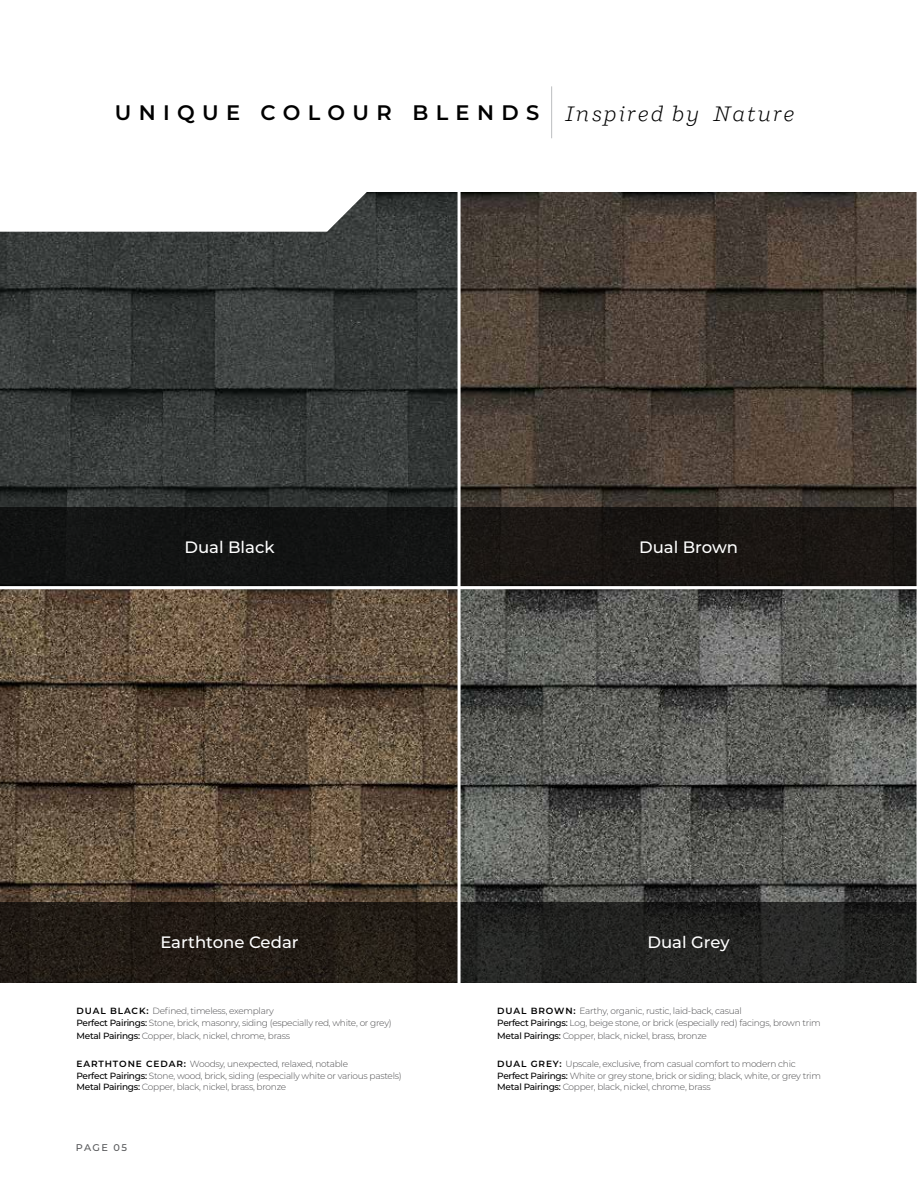
<style>
.page{position:relative;width:918px;height:1188px;background:#fff}
.page>*{position:absolute;margin:0;border:0;box-sizing:border-box;transform-origin:0 0}
.t1{font:600 21px "Montserrat";letter-spacing:.35em;color:#000}
.t2{font:500 16.5px "Montserrat";color:#fff}
.t3{font:500 9.75px "Montserrat";letter-spacing:.145em;color:#58595b}
.t4{font:300 9px/11.2px "Montserrat";letter-spacing:-.03em;color:#4d4d4f}
.s1{font-family:"Ulises";font-weight:300;font-style:italic}
.s2{font-weight:600;color:#000}
.s3{font-weight:500;color:#000}
</style>
<div class="page">
<hr style="left:551px;top:86px;width:1px;height:52px;background:#bcbec0">
<img style="left:0;top:192px;width:917px;height:710px">
<div style="left:0;top:507px;width:918px;height:81px;background:#151513"></div>
<svg style="left:0;top:902px;width:917px;height:81px;background:#221f1b"></svg>
<hr style="left:0;top:586px;width:918px;height:3px;background:#fff">
<hr style="left:917px;top:189px;width:1px;height:797px;background:#fff">
<hr style="left:458px;top:189px;width:3px;height:797px;background:#fff">
<svg style="left:0;top:192px;width:368px;height:40px"></svg>
<h1 class="t1" style="left:115px;top:98px;width:681px">UNIQUE COLOUR BLENDS <span class="s1">Inspired by Nature</span></h1>
<h2 class="t2" style="left:184px;top:536px;width:92px">Dual Black</h2>
<h2 class="t2" style="left:639px;top:536px;width:101px">Dual Brown</h2>
<h2 class="t2" style="left:160px;top:931px;width:140px">Earthtone Cedar</h2>
<p class="t4" style="left:77px;top:1005px;width:317px"><span class="s2">DUAL BLACK:</span> Defined, timeless, exemplary<br><span class="s3">Perfect Pairings:</span> Stone, brick, masonry, siding (especially red, white, or grey)</p>
<p class="t4" style="left:77px;top:1030px;width:215px"><span class="s3">Metal Pairings:</span> Copper, black, nickel, chrome, brass</p>
<p class="t4" style="left:77px;top:1058px;width:327px"><span class="s2">EARTHTONE CEDAR:</span> Woodsy, unexpected, relaxed, notable<br><span class="s3">Perfect Pairings:</span> Stone, wood, brick, siding (especially white or various pastels)<br><span class="s3">Metal Pairings:</span> Copper, black, nickel, brass, bronze</p>
<p class="t3" style="left:76px;top:1141px;width:53px">PAGE 05</p>
<h2 class="t2" style="left:648px;top:931px;width:84px">Dual Grey</h2>
<p class="t4" style="left:497px;top:1005px;width:325px"><span class="s2">DUAL BROWN:</span> Earthy, organic, rustic, laid-back, casual<br><span class="s3">Perfect Pairings:</span> Log, beige stone, or brick (especially red) facings, brown trim</p>
<p class="t4" style="left:497px;top:1030px;width:211px"><span class="s3">Metal Pairings:</span> Copper, black, nickel, brass, bronze</p>
<p class="t4" style="left:497px;top:1058px;width:325px"><span class="s2">DUAL GREY:</span> Upscale, exclusive, from casual comfort to modern chic<br><span class="s3">Perfect Pairings:</span> White or grey stone, brick or siding; black, white, or grey trim<br><span class="s3">Metal Pairings:</span> Copper, black, nickel, chrome, brass</p>
</div>
